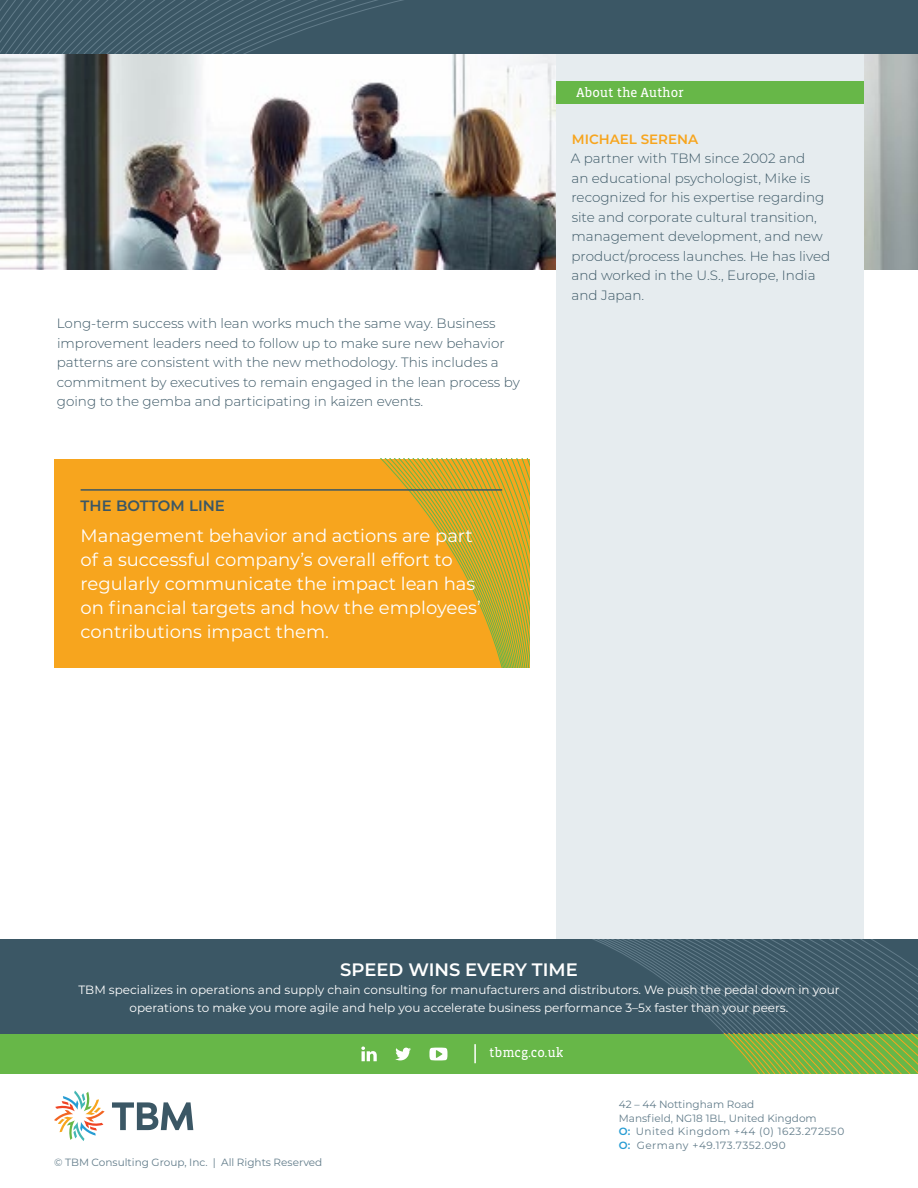
<style>
.page{position:relative;width:918px;height:1188px;background:#fff}
.page>*{position:absolute;margin:0;border:0;box-sizing:border-box;transform-origin:0 0}
.t1{font:18px/24px "Montserrat";color:#fff}
.t2{font:600 18px "Montserrat";color:#fff}
.t3{font:600 15px "Montserrat";color:#3b5765}
.t4{font:300 13.5px/19.5px "Montserrat";color:#3b5765}
.t5{font:13.5px "Vista Slab OT";color:#fff}
.t6{font:600 13.5px "Montserrat";color:#f7a51e}
.t7{font:12px/18px "Montserrat";color:#fff;text-align:center}
.t8{font:10.5px/13.5px "Montserrat";color:#627c8a}
.s1{font-weight:600;color:#269cd3}
</style>
<div class="page">
<img style="left:0;top:54px;width:918px;height:216px">
<div style="left:556px;top:54px;width:308px;height:915px;background:#e6ecef"></div>
<div style="left:556px;top:81px;width:308px;height:23px;background:#67b748"></div>
<div style="left:0;top:0;width:918px;height:54px;background:#3b5765"></div>
<svg style="left:0;top:0;width:404px;height:54px"></svg>
<div style="left:0;top:939px;width:918px;height:95px;background:#3b5765"></div>
<svg style="left:592px;top:939px;width:326px;height:95px"></svg>
<div style="left:0;top:1034px;width:918px;height:39px;background:#67b748"></div>
<svg style="left:112px;top:1102px;width:81px;height:28px"></svg>
<svg style="left:54px;top:1091px;width:51px;height:50px"></svg>
<svg style="left:54px;top:459px;width:475px;height:208px;background:#efa520"></svg>
<hr style="left:81px;top:489px;width:421px;height:2px;background:#3b5765">
<svg style="left:361px;top:1034px;width:557px;height:39px"></svg>
<p class="t5" style="left:576px;top:85px;width:109px">About the Author</p>
<p class="t4" style="left:57px;top:313px;width:465px">Long-term success with lean works much the same way. Business improvement leaders need to follow up to make sure new behavior patterns are consistent with the new methodology. This includes a commitment by executives to remain engaged in the lean process by going to the gemba and participating in kaizen events.</p>
<p class="t3" style="left:81px;top:495px;width:146px">THE BOTTOM LINE</p>
<h1 class="t1" style="left:81px;top:523px;width:402px">Management behavior and actions are part of a successful company’s overall effort to regularly communicate the impact lean has on financial targets and how the employees’ contributions impact them.</h1>
<p class="t6" style="left:572px;top:130px;width:128px">MICHAEL SERENA</p>
<p class="t4" style="left:571px;top:148px;width:261px">A partner with TBM since 2002 and<br>an educational psychologist, Mike is recognized for his expertise regarding site and corporate cultural transition, management development, and new product/process launches. He has lived and worked in the U.S., Europe, India and Japan.</p>
<h1 class="t2" style="left:340px;top:957px;width:239px">SPEED WINS EVERY TIME</h1>
<p class="t7" style="left:78px;top:980px;width:763px">TBM specializes in operations and supply chain consulting for manufacturers and distributors. We push the pedal down in your operations to make you more agile and help you accelerate business performance 3–5x faster than your peers.</p>
<p class="t8" style="left:54px;top:1155px;width:270px">© TBM Consulting Group, Inc. | All Rights Reserved</p>
<p class="t5" style="left:489px;top:1046px;width:76px">tbmcg.co.uk</p>
<p class="t8" style="left:619px;top:1097px;width:227px">42 – 44 Nottingham Road<br>Mansfield, NG18 1BL, United Kingdom<br><span class="s1">O:</span> United Kingdom +44 (0) 1623.272550<br><span class="s1">O:</span> Germany +49.173.7352.090</p>
</div>
